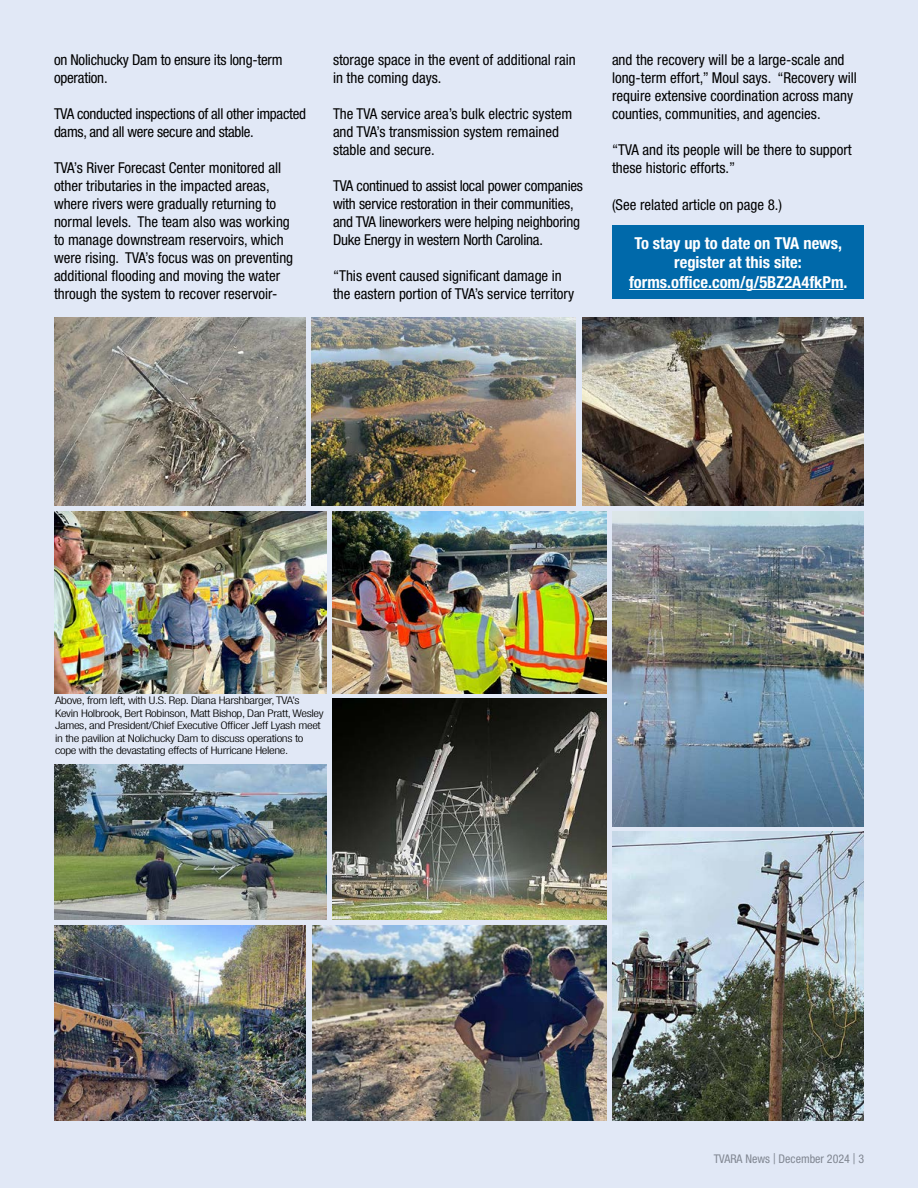
<style>
.page{position:relative;width:918px;height:1188px;background:#e1e8f6}
.page>*{position:absolute;margin:0;border:0;box-sizing:border-box;transform-origin:0 0}
.t1{font:700 condensed 16.5px/19.5px "Helvetica Neue LT Std";color:#fff;text-align:center}
.t2{font:condensed 15px/18px "Helvetica Neue LT Std";color:#000}
.t3{font:condensed 15px/18px "Helvetica Neue LT Std";letter-spacing:-.02em;color:#000}
.t4{font:condensed 12px "Helvetica Neue LT Std";color:#939598}
.t5{font:300 condensed 10.5px/12.6px "Helvetica Neue LT Std";letter-spacing:-.025em;color:#000;scale:1.25 1}
.s1{font-size:15px}
</style>
<div class="page">
<img style="left:612px;top:512px;width:252px;height:315px">
<img style="left:312px;top:926px;width:295px;height:194px">
<img style="left:612px;top:831px;width:252px;height:289px">
<img style="left:54px;top:317px;width:251px;height:188px">
<img style="left:54px;top:512px;width:273px;height:181px">
<img style="left:333px;top:512px;width:273px;height:182px">
<img style="left:333px;top:699px;width:274px;height:221px">
<img style="left:54px;top:926px;width:252px;height:195px">
<img style="left:582px;top:317px;width:282px;height:188px">
<img style="left:312px;top:317px;width:264px;height:188px">
<div style="left:612px;top:226px;width:252px;height:73px;background:#0069aa"></div>
<hr style="left:629px;top:289px;width:215px;height:1px;background:#fff">
<img style="left:54px;top:764px;width:272px;height:156px">
<p class="t2" style="left:54px;top:50px;width:230px">on Nolichucky Dam to ensure its long-term operation.</p>
<p class="t3" style="left:54px;top:104px;width:253px">TVA conducted inspections of all other impacted dams, and all were secure and stable.</p>
<p class="t2" style="left:54px;top:158px;width:241px">TVA’s River Forecast Center monitored all other tributaries in the impacted areas, where rivers were gradually returning to normal levels. The team also was working to manage downstream reservoirs, which were rising. TVA’s focus was on preventing additional flooding and moving the water through the system to recover reservoir-</p>
<p class="t2" style="left:333px;top:50px;width:244px">storage space in the event of additional rain in the coming days.</p>
<p class="t2" style="left:333px;top:104px;width:241px">The TVA service area’s bulk electric system and TVA’s transmission system remained stable and secure.</p>
<p class="t2" style="left:333px;top:176px;width:252px">TVA continued to assist local power companies with service restoration in their communities, and TVA lineworkers were helping neighboring Duke Energy in western North Carolina.</p>
<p class="t2" style="left:333px;top:266px;width:243px">“This event caused significant damage in the eastern portion of TVA’s service territory</p>
<p class="t2" style="left:612px;top:50px;width:247px">and the recovery will be a large-scale and long-term effort,” Moul says. “Recovery will require extensive coordination across many counties, communities, and agencies.</p>
<p class="t2" style="left:612px;top:141px;width:241px">“TVA and its people will be there to support these historic efforts.”</p>
<p class="t2" style="left:612px;top:195px;width:172px">(See related article on page 8.)</p>
<p class="t1" style="left:629px;top:233px;width:220px">To stay up to date on TVA news, register at this site: forms.office.com/g/5BZ2A4fkPm.</p>
<p class="t5" style="left:55px;top:694px;width:216px">Above, from left, with U.S. Rep. Diana Harshbarger, TVA’s Kevin Holbrook, Bert Robinson, Matt Bishop, Dan Pratt, Wesley James, and President/Chief Executive Officer Jeff Lyash meet in the pavilion at Nolichucky Dam to discuss operations to cope with the devastating effects of Hurricane Helene.</p>
<p class="t4" style="left:714px;top:1151px;width:152px">TVARA News <span class="s1">|</span> December 2024 <span class="s1">|</span> 3</p>
</div>
